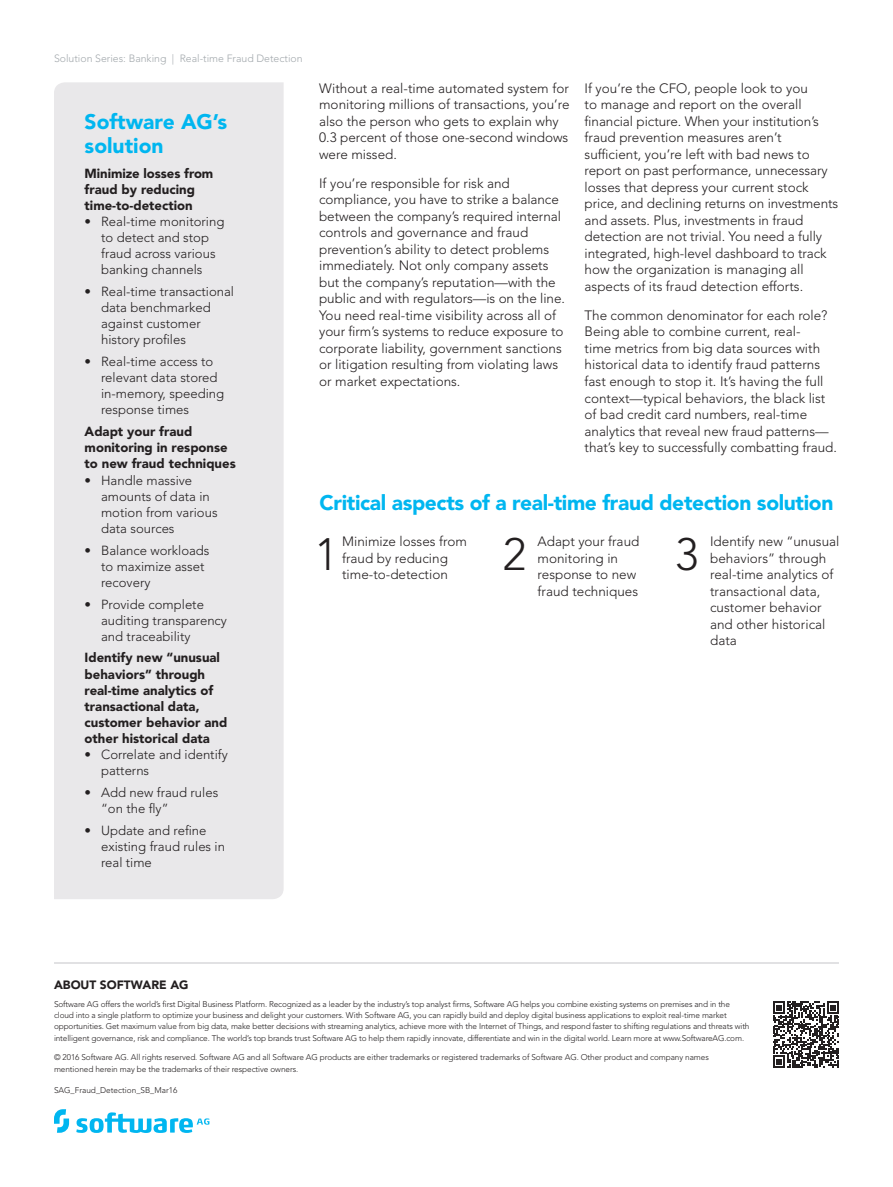
<style>
.page{position:relative;width:893px;height:1187px;background:#fff}
.page>*{position:absolute;margin:0;border:0;box-sizing:border-box;transform-origin:0 0}
.Bullet-9_11{font:300 45px "Avenir LT Std";color:#231f20}
.Subhead-blue-15_16{font:900 21px "Avenir LT Std";letter-spacing:-.015em;color:#00b6f0}
.Subhead-blue-14_16{font:900 21px/24px "Avenir LT Std";color:#00b6f0}
.Bodycopy-9_11{font:300 13.5px/16.5px "Avenir LT Std";color:#231f20}
.t1{font:300 13.2px/16.2px "Avenir LT Std";color:#231f20}
.Bodycopy_Header-blac{font:900 13.2px/16.2px "Avenir LT Std";color:#231f20}
.t2{font:900 12px "Avenir LT Std";color:#231f20}
.t3{font:300 10.5px "Avenir LT Std";color:#a3a9ad}
.Boiler_bodycopy-5_5{font:300 8.25px/11.2px "Avenir LT Std";letter-spacing:-.015em;color:#231f20}
</style>
<div class="page">
<hr style="left:54px;top:962px;width:785px;height:1px;background:#c4c5c9">
<svg style="left:54px;top:1109px;width:155px;height:23px"></svg>
<svg style="left:773px;top:1001px;width:66px;height:66px"></svg>
<div style="left:54px;top:82px;width:230px;height:817px;background:#e9e8ea"></div>
<p class="t3" style="left:54px;top:52px;width:250px">Solution Series: Banking | Real-time Fraud Detection</p>
<p class="Subhead-blue-14_16" style="left:85px;top:109px;width:144px">Software AG’s solution</p>
<p class="Bodycopy_Header-blac" style="left:85px;top:165px;width:130px">Minimize losses from fraud by reducing time-to-detection</p>
<p class="t1" style="left:85px;top:213px;width:141px;text-align:center">• Real-time monitoring to detect and stop fraud across various banking channels</p>
<p class="t1" style="left:101px;top:283px;width:134px;text-indent:-16px">• Real-time transactional data benchmarked against customer history profiles</p>
<p class="t1" style="left:101px;top:353px;width:125px;text-indent:-16px">• Real-time access to relevant data stored in-memory, speeding response times</p>
<p class="Bodycopy_Header-blac" style="left:85px;top:423px;width:153px">Adapt your fraud monitoring in response to new fraud techniques</p>
<p class="t1" style="left:101px;top:472px;width:118px;text-indent:-16px">• Handle massive amounts of data in motion from various data sources</p>
<p class="t1" style="left:101px;top:542px;width:110px;text-indent:-16px">• Balance workloads to maximize asset recovery</p>
<p class="t1" style="left:101px;top:596px;width:127px;text-indent:-16px">• Provide complete auditing transparency and traceability</p>
<p class="Bodycopy_Header-blac" style="left:85px;top:649px;width:137px">Identify new “unusual</p>
<p class="Bodycopy_Header-blac" style="left:85px;top:665px;width:130px">behaviors” through real-time analytics of transactional data,</p>
<p class="Bodycopy_Header-blac" style="left:85px;top:714px;width:144px">customer behavior and other historical data</p>
<p class="t1" style="left:101px;top:746px;width:128px;text-indent:-16px">• Correlate and identify patterns</p>
<p class="t1" style="left:101px;top:784px;width:119px;text-indent:-16px">• Add new fraud rules “on the fly”</p>
<p class="t1" style="left:101px;top:822px;width:125px;text-indent:-16px">• Update and refine existing fraud rules in real time</p>
<p class="Bodycopy-9_11" style="left:319px;top:80px;width:252px">Without a real-time automated system for monitoring millions of transactions, you’re also the person who gets to explain why 0.3 percent of those one-second windows were missed.</p>
<p class="Bodycopy-9_11" style="left:319px;top:175px;width:247px">If you’re responsible for risk and compliance, you have to strike a balance between the company’s required internal controls and governance and fraud prevention’s ability to detect problems immediately. Not only company assets but the company’s reputation—with the public and with regulators—is on the line.<br>You need real-time visibility across all of your firm’s systems to reduce exposure to corporate liability, government sanctions or litigation resulting from violating laws or market expectations.</p>
<p class="Bodycopy-9_11" style="left:585px;top:80px;width:255px">If you’re the CFO, people look to you<br>to manage and report on the overall financial picture. When your institution’s fraud prevention measures aren’t sufficient, you’re left with bad news to report on past performance, unnecessary losses that depress your current stock price, and declining returns on investments and assets. Plus, investments in fraud detection are not trivial. You need a fully integrated, high-level dashboard to track how the organization is managing all aspects of its fraud detection efforts.</p>
<p class="Bodycopy-9_11" style="left:585px;top:307px;width:254px">The common denominator for each role?<br>Being able to combine current, real-<br>time metrics from big data sources with historical data to identify fraud patterns fast enough to stop it. It’s having the full context—typical behaviors, the black list of bad credit card numbers, real-time analytics that reveal new fraud patterns— that’s key to successfully combatting fraud.</p>
<p class="Subhead-blue-15_16" style="left:319px;top:490px;width:515px">Critical aspects of a real-time fraud detection solution</p>
<p class="Bodycopy-9_11" style="left:710px;top:533px;width:131px">Identify new “unusual behaviors” through real-time analytics of transactional data, customer behavior and other historical data</p>
<p class="Bodycopy-9_11" style="left:342px;top:533px;width:126px">Minimize losses from fraud by reducing</p>
<p class="Bodycopy-9_11" style="left:538px;top:533px;width:103px">Adapt your fraud monitoring in response to new fraud techniques</p>
<p class="Bullet-9_11" style="left:503px;top:528px;width:25px">2</p>
<p class="Bullet-9_11" style="left:675px;top:528px;width:25px">3</p>
<p class="Bullet-9_11" style="left:315px;top:528px;width:25px">1</p>
<p class="Bodycopy-9_11" style="left:342px;top:566px;width:107px">time-to-detection</p>
<p class="t2" style="left:54px;top:977px;width:136px">ABOUT SOFTWARE AG</p>
<p class="Boiler_bodycopy-5_5" style="left:54px;top:998px;width:697px">Software AG offers the world’s first Digital Business Platform. Recognized as a leader by the industry’s top analyst firms, Software AG helps you combine existing systems on premises and in the cloud into a single platform to optimize your business and delight your customers. With Software AG, you can rapidly build and deploy digital business applications to exploit real-time market opportunities. Get maximum value from big data, make better decisions with streaming analytics, achieve more with the Internet of Things, and respond faster to shifting regulations and threats with intelligent governance, risk and compliance. The world’s top brands trust Software AG to help them rapidly innovate, differentiate and win in the digital world. Learn more at www.SoftwareAG.com.</p>
<p class="Boiler_bodycopy-5_5" style="left:54px;top:1051px;width:656px">© 2016 Software AG. All rights reserved. Software AG and all Software AG products are either trademarks or registered trademarks of Software AG. Other product and company names mentioned herein may be the trademarks of their respective owners.</p>
<p class="Boiler_bodycopy-5_5" style="left:54px;top:1084px;width:125px">SAG_Fraud_Detection_SB_Mar16</p>
</div>
